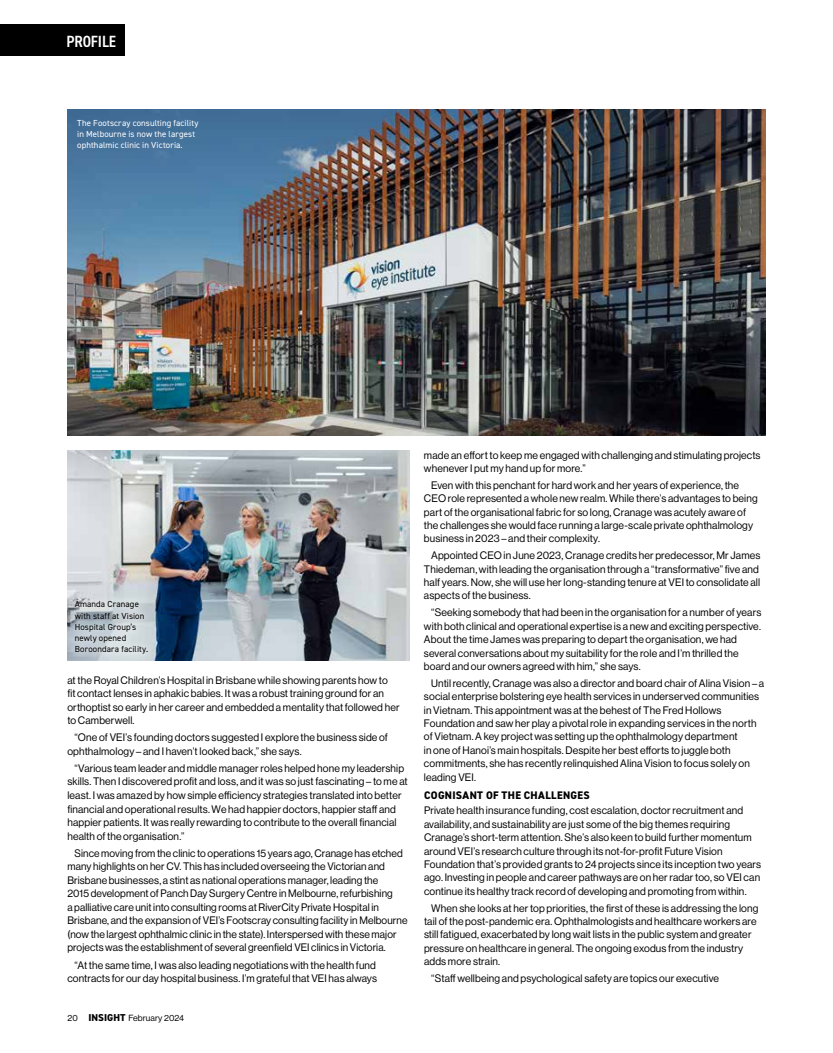
<style>
.page{position:relative;width:833px;height:1053px;background:#fff}
.page>*{position:absolute;margin:0;border:0;box-sizing:border-box;transform-origin:0 0}
.t1{font:600 condensed 16.25px "DIN2014";letter-spacing:-.01em;color:#fff}
.t2{font:800 11px "DIN2014";letter-spacing:.035em;color:#000}
.t3{font:10.62px/13.4px "N Haas Grotesk DS Pro 55 Rg";letter-spacing:.015em;color:#000}
.t4{font:8.75px/11.2px "DIN2014";letter-spacing:.015em;color:#fff}
.t5{font:8.75px/11.2px "DIN2014";letter-spacing:.015em;color:#000}
.t6{font:8.75px "N Haas Grotesk DS Pro 55 Rg";letter-spacing:.01em;color:#000}
.s1{font-family:"DIN2014";font-weight:800;font-size:10px}
</style>
<div class="page">
<img style="left:67px;top:450px;width:342px;height:210px">
<img style="left:67px;top:110px;width:698px;height:325px">
<div style="left:0;top:25px;width:124px;height:31px;background:#000"></div>
<div style="left:68px;top:593px;width:87px;height:68px;background:#fff;opacity:.75"></div>
<h1 class="t1" style="left:67px;top:30px;width:51px">PROFILE</h1>
<p class="t4" style="left:77px;top:117px;width:123px">The Footscray consulting facility in Melbourne is now the largest ophthalmic clinic in Victoria.</p>
<p class="t5" style="left:75px;top:598px;width:75px">Amanda Cranage with staff at Vision<br>Hospital Group’s newly opened<br>Boroondara facility.</p>
<p class="t3" style="left:67px;top:673px;width:334px">at the Royal Children’s Hospital in Brisbane while showing parents how to<br>fit contact lenses in aphakic babies. It was a robust training ground for an orthoptist so early in her career and embedded a mentality that followed her to Camberwell.</p>
<p class="t3" style="left:67px;top:730px;width:322px;text-indent:7px">“One of VEI’s founding doctors suggested I explore the business side of ophthalmology – and I haven’t looked back,” she says.</p>
<p class="t3" style="left:67px;top:761px;width:342px;text-indent:7px">“Various team leader and middle manager roles helped hone my leadership skills. Then I discovered profit and loss, and it was so just fascinating – to me at least. I was amazed by how simple efficiency strategies translated into better financial and operational results. We had happier doctors, happier staff and happier patients. It was really rewarding to contribute to the overall financial health of the organisation.”</p>
<p class="t3" style="left:67px;top:846px;width:342px;text-indent:7px">Since moving from the clinic to operations 15 years ago, Cranage has etched many highlights on her CV. This has included overseeing the Victorian and Brisbane businesses, a stint as national operations manager, leading the<br>2015 development of Panch Day Surgery Centre in Melbourne, refurbishing<br>a palliative care unit into consulting rooms at RiverCity Private Hospital in Brisbane, and the expansion of VEI’s Footscray consulting facility in Melbourne (now the largest ophthalmic clinic in the state). Interspersed with these major projects was the establishment of several greenfield VEI clinics in Victoria.</p>
<p class="t3" style="left:67px;top:958px;width:311px;text-align:center">“At the same time, I was also leading negotiations with the health fund contracts for our day hospital business. I’m grateful that VEI has always</p>
<p class="t6" style="left:67px;top:1012px;width:118px">20 <span class="s1">INSIGHT</span> February 2024</p>
<p class="t3" style="left:424px;top:448px;width:338px">made an effort to keep me engaged with challenging and stimulating projects whenever I put my hand up for more.”</p>
<p class="t3" style="left:424px;top:478px;width:335px;text-indent:7px">Even with this penchant for hard work and her years of experience, the CEO role represented a whole new realm. While there’s advantages to being part of the organisational fabric for so long, Cranage was acutely aware of the challenges she would face running a large-scale private ophthalmology business in 2023 – and their complexity.</p>
<p class="t3" style="left:424px;top:549px;width:338px;text-indent:7px">Appointed CEO in June 2023, Cranage credits her predecessor, Mr James Thiedeman, with leading the organisation through a “transformative” five and half years. Now, she will use her long-standing tenure at VEI to consolidate all aspects of the business.</p>
<p class="t3" style="left:424px;top:606px;width:339px;text-indent:7px">“Seeking somebody that had been in the organisation for a number of years with both clinical and operational expertise is a new and exciting perspective.<br>About the time James was preparing to depart the organisation, we had several conversations about my suitability for the role and I’m thrilled the board and our owners agreed with him,” she says.</p>
<p class="t3" style="left:424px;top:676px;width:342px;text-indent:7px">Until recently, Cranage was also a director and board chair of Alina Vision – a social enterprise bolstering eye health services in underserved communities in Vietnam. This appointment was at the behest of The Fred Hollows Foundation and saw her play a pivotal role in expanding services in the north of Vietnam. A key project was setting up the ophthalmology department<br>in one of Hanoi’s main hospitals. Despite her best efforts to juggle both commitments, she has recently relinquished Alina Vision to focus solely on leading VEI.</p>
<p class="t2" style="left:424px;top:787px;width:167px">COGNISANT OF THE CHALLENGES</p>
<p class="t3" style="left:424px;top:804px;width:339px">Private health insurance funding, cost escalation, doctor recruitment and availability, and sustainability are just some of the big themes requiring Cranage’s short-term attention. She’s also keen to build further momentum around VEI’s research culture through its not-for-profit Future Vision Foundation that’s provided grants to 24 projects since its inception two years ago. Investing in people and career pathways are on her radar too, so VEI can continue its healthy track record of developing and promoting from within.</p>
<p class="t3" style="left:424px;top:901px;width:336px;text-indent:7px">When she looks at her top priorities, the first of these is addressing the long tail of the post-pandemic era. Ophthalmologists and healthcare workers are still fatigued, exacerbated by long wait lists in the public system and greater pressure on healthcare in general. The ongoing exodus from the industry adds more strain.</p>
<p class="t3" style="left:431px;top:971px;width:289px">“Staff wellbeing and psychological safety are topics our executive</p>
</div>
